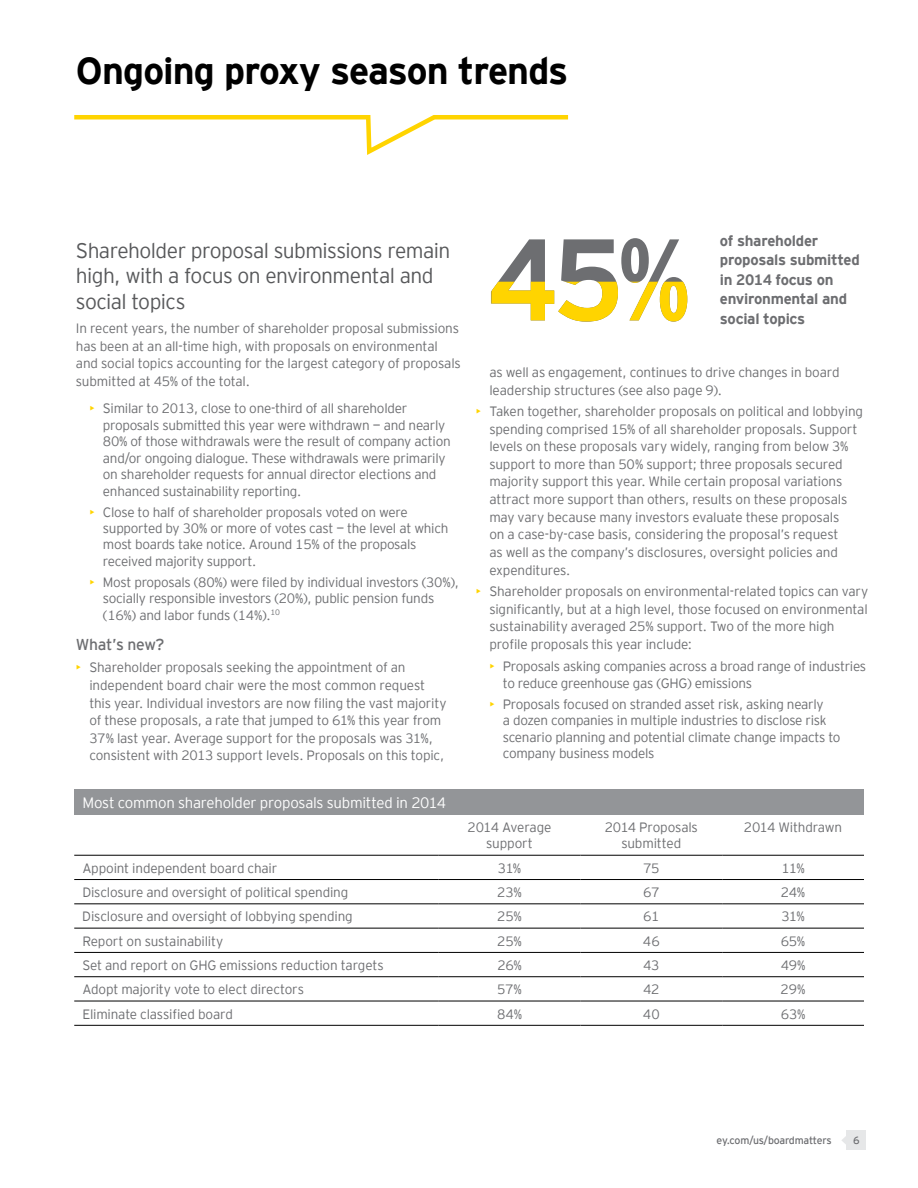
<style>
.page{position:relative;width:918px;height:1188px;background:#fff}
.page>*{position:absolute;margin:0;border:0;box-sizing:border-box;transform-origin:0 0}
.t1{font:700 37.5px "EY Interstate";letter-spacing:-.025em;color:#000}
.t2{font:300 21px/25.5px "EY Interstate";letter-spacing:-.03em;color:#58595b}
.t3{font:15.75px "EY Interstate";letter-spacing:-.02em;color:#6d6e71}
.t4{font:700 15px/19.5px "EY Interstate";letter-spacing:-.02em;color:#6d6e71}
.t5{font:300 15px "EY Interstate";letter-spacing:-.015em;color:#fff}
.t6{font:300 13.5px/17.7px "EY Interstate";letter-spacing:-.02em;color:#6d6e71}
.t7{font:10.5px "EY Interstate";letter-spacing:-.02em;color:#6d6e71}
.s1{color:#ffd400}
</style>
<div class="page">
<div style="left:847px;top:1131px;width:19px;height:19px;background:#e6e7e8"></div>
<svg style="left:842px;top:1135px;width:5px;height:10px"></svg>
<svg style="left:74px;top:115px;width:495px;height:40px"></svg>
<svg style="left:498px;top:238px;width:185px;height:44px"></svg>
<svg style="left:491px;top:282px;width:196px;height:40px"></svg>
<div style="left:74px;top:790px;width:790px;height:25px;background:#939598"></div>
<hr style="left:74px;top:855px;width:365px;height:1px;background:#000">
<hr style="left:439px;top:855px;width:141px;height:1px;background:#000">
<hr style="left:580px;top:855px;width:142px;height:1px;background:#000">
<hr style="left:722px;top:855px;width:142px;height:1px;background:#000">
<hr style="left:74px;top:879px;width:365px;height:1px;background:#000">
<hr style="left:439px;top:879px;width:141px;height:1px;background:#000">
<hr style="left:580px;top:879px;width:142px;height:1px;background:#000">
<hr style="left:722px;top:879px;width:142px;height:1px;background:#000">
<hr style="left:74px;top:903px;width:365px;height:1px;background:#000">
<hr style="left:439px;top:903px;width:141px;height:1px;background:#000">
<hr style="left:580px;top:903px;width:142px;height:1px;background:#000">
<hr style="left:722px;top:903px;width:142px;height:1px;background:#000">
<hr style="left:74px;top:928px;width:365px;height:1px;background:#000">
<hr style="left:439px;top:928px;width:141px;height:1px;background:#000">
<hr style="left:580px;top:928px;width:142px;height:1px;background:#000">
<hr style="left:722px;top:928px;width:142px;height:1px;background:#000">
<hr style="left:74px;top:952px;width:365px;height:1px;background:#000">
<hr style="left:439px;top:952px;width:141px;height:1px;background:#000">
<hr style="left:580px;top:952px;width:142px;height:1px;background:#000">
<hr style="left:722px;top:952px;width:142px;height:1px;background:#000">
<hr style="left:74px;top:976px;width:365px;height:1px;background:#000">
<hr style="left:439px;top:976px;width:141px;height:1px;background:#000">
<hr style="left:580px;top:976px;width:142px;height:1px;background:#000">
<hr style="left:722px;top:976px;width:142px;height:1px;background:#000">
<hr style="left:74px;top:1001px;width:365px;height:1px;background:#000">
<hr style="left:439px;top:1001px;width:141px;height:1px;background:#000">
<hr style="left:580px;top:1001px;width:142px;height:1px;background:#000">
<hr style="left:722px;top:1001px;width:142px;height:1px;background:#000">
<hr style="left:74px;top:1025px;width:365px;height:1px;background:#000">
<hr style="left:439px;top:1025px;width:141px;height:1px;background:#000">
<hr style="left:580px;top:1025px;width:142px;height:1px;background:#000">
<hr style="left:722px;top:1025px;width:142px;height:1px;background:#000">
<h1 class="t1" style="left:76px;top:44px;width:494px">Ongoing proxy season trends</h1>
<h2 class="t2" style="left:76px;top:236px;width:376px">Shareholder proposal submissions remain high, with a focus on environmental and social topics</h2>
<p class="t6" style="left:76px;top:319px;width:386px">In recent years, the number of shareholder proposal submissions has been at an all-time high, with proposals on environmental and social topics accounting for the largest category of proposals submitted at 45% of the total.</p>
<p class="t6" style="left:103px;top:399px;width:349px;line-height:16.5px;text-indent:-14px"><span class="s1">•</span> Similar to 2013, close to one-third of all shareholder proposals submitted this year were withdrawn — and nearly 80% of those withdrawals were the result of company action and/or ongoing dialogue. These withdrawals were primarily on shareholder requests for annual director elections and enhanced sustainability reporting.</p>
<p class="t6" style="left:103px;top:503px;width:347px;line-height:16.5px;text-indent:-14px"><span class="s1">•</span> Close to half of shareholder proposals voted on were supported by 30% or more of votes cast — the level at which most boards take notice. Around 15% of the proposals received majority support.</p>
<p class="t6" style="left:103px;top:573px;width:358px;line-height:16.5px;text-indent:-14px"><span class="s1">•</span> Most proposals (80%) were filed by individual investors (30%), socially responsible investors (20%), public pension funds (16%) and labor funds (14%).<sup>10</sup></p>
<p class="t3" style="left:76px;top:633px;width:90px">What’s new?</p>
<p class="t6" style="left:89px;top:658px;width:359px;text-indent:-14px"><span class="s1">•</span> Shareholder proposals seeking the appointment of an independent board chair were the most common request this year. Individual investors are now filing the vast majority of these proposals, a rate that jumped to 61% this year from 37% last year. Average support for the proposals was 31%, consistent with 2013 support levels. Proposals on this topic,</p>
<p class="t4" style="left:720px;top:230px;width:141px">of shareholder proposals submitted in 2014 focus on environmental and social topics</p>
<p class="t6" style="left:489px;top:362px;width:352px">as well as engagement, continues to drive changes in board leadership structures (see also page 9).</p>
<p class="t6" style="left:489px;top:402px;width:375px;text-indent:-14px"><span class="s1">•</span> Taken together, shareholder proposals on political and lobbying spending comprised 15% of all shareholder proposals. Support levels on these proposals vary widely, ranging from below 3% support to more than 50% support; three proposals secured majority support this year. While certain proposal variations attract more support than others, results on these proposals may vary because many investors evaluate these proposals<br>on a case-by-case basis, considering the proposal’s request<br>as well as the company’s disclosures, oversight policies and expenditures.</p>
<p class="t6" style="left:489px;top:582px;width:381px;text-indent:-14px"><span class="s1">•</span> Shareholder proposals on environmental-related topics can vary significantly, but at a high level, those focused on environmental sustainability averaged 25% support. Two of the more high profile proposals this year include:</p>
<p class="t6" style="left:503px;top:658px;width:365px;line-height:16.5px;text-indent:-13px"><span class="s1">•</span> Proposals asking companies across a broad range of industries to reduce greenhouse gas (GHG) emissions</p>
<p class="t6" style="left:503px;top:695px;width:339px;line-height:16.5px;text-indent:-13px"><span class="s1">•</span> Proposals focused on stranded asset risk, asking nearly<br>a dozen companies in multiple industries to disclose risk scenario planning and potential climate change impacts to company business models</p>
<p class="t5" style="left:82px;top:792px;width:365px">Most common shareholder proposals submitted in 2014</p>
<p class="t6" style="left:468px;top:819px;width:85px;line-height:16.2px;text-align:center">2014 Average support</p>
<p class="t6" style="left:605px;top:819px;width:95px;line-height:16.2px;text-align:center">2014 Proposals submitted</p>
<p class="t6" style="left:744px;top:818px;width:100px">2014 Withdrawn</p>
<p class="t6" style="left:82px;top:858px;width:196px">Appoint independent board chair</p>
<p class="t6" style="left:498px;top:858px;width:25px">31%</p>
<p class="t6" style="left:643px;top:858px;width:18px">75</p>
<p class="t6" style="left:781px;top:858px;width:25px">11%</p>
<p class="t6" style="left:82px;top:883px;width:268px">Disclosure and oversight of political spending</p>
<p class="t6" style="left:497px;top:883px;width:26px">23%</p>
<p class="t6" style="left:643px;top:883px;width:18px">67</p>
<p class="t6" style="left:781px;top:883px;width:26px">24%</p>
<p class="t6" style="left:82px;top:907px;width:272px">Disclosure and oversight of lobbying spending</p>
<p class="t6" style="left:497px;top:907px;width:26px">25%</p>
<p class="t6" style="left:643px;top:907px;width:18px">61</p>
<p class="t6" style="left:781px;top:907px;width:25px">31%</p>
<p class="t6" style="left:82px;top:931px;width:142px">Report on sustainability</p>
<p class="t6" style="left:497px;top:931px;width:26px">25%</p>
<p class="t6" style="left:643px;top:931px;width:18px">46</p>
<p class="t6" style="left:781px;top:931px;width:26px">65%</p>
<p class="t6" style="left:82px;top:956px;width:303px">Set and report on GHG emissions reduction targets</p>
<p class="t6" style="left:497px;top:956px;width:26px">26%</p>
<p class="t6" style="left:643px;top:956px;width:18px">43</p>
<p class="t6" style="left:781px;top:956px;width:26px">49%</p>
<p class="t6" style="left:82px;top:980px;width:223px">Adopt majority vote to elect directors</p>
<p class="t6" style="left:497px;top:980px;width:26px">57%</p>
<p class="t6" style="left:643px;top:980px;width:18px">42</p>
<p class="t6" style="left:781px;top:980px;width:26px">29%</p>
<p class="t6" style="left:82px;top:1004px;width:152px">Eliminate classified board</p>
<p class="t6" style="left:497px;top:1004px;width:26px">84%</p>
<p class="t6" style="left:643px;top:1004px;width:18px">40</p>
<p class="t6" style="left:781px;top:1004px;width:26px">63%</p>
<p class="t7" style="left:717px;top:1133px;width:116px">ey.com/us/boardmatters</p>
<p class="t7" style="left:853px;top:1133px;width:8px">6</p>
</div>
